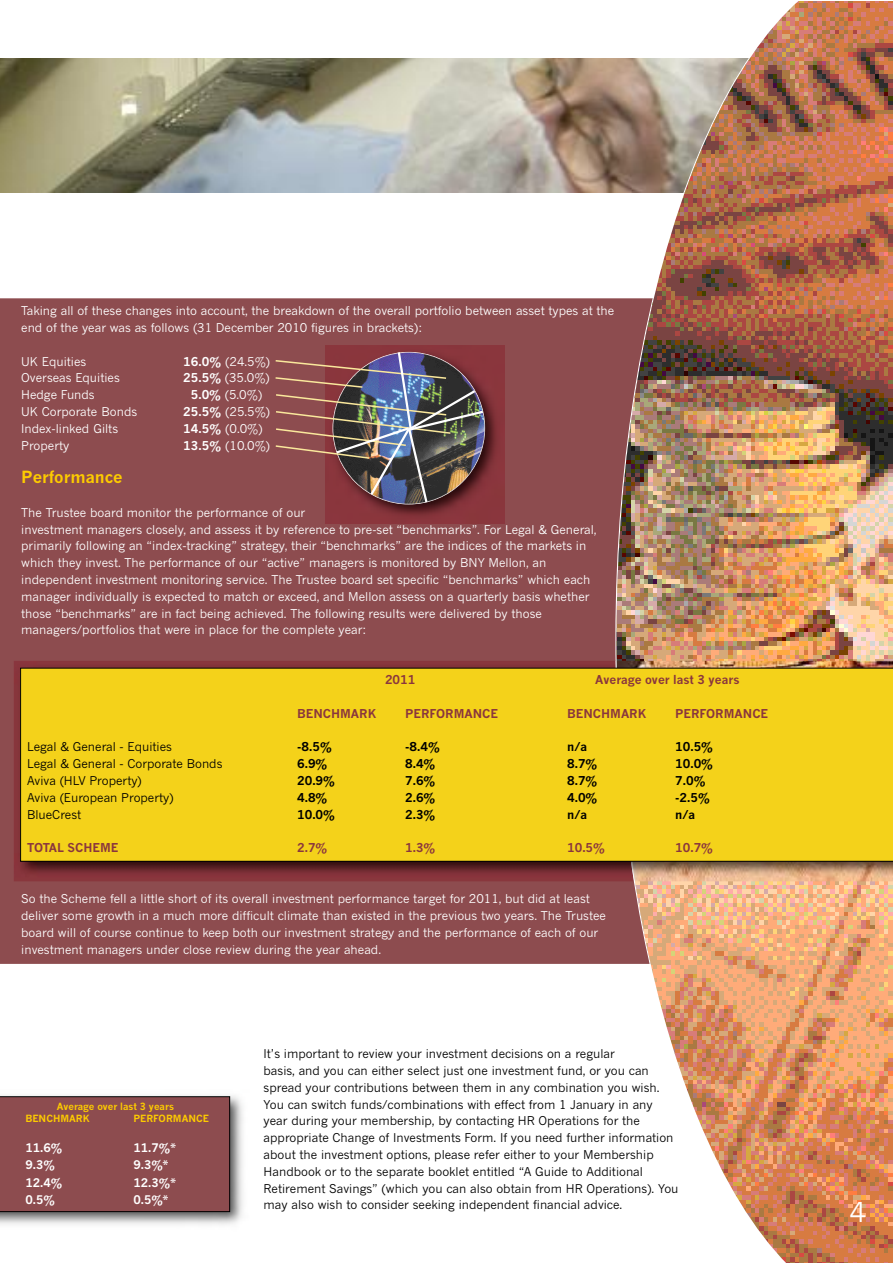
<style>
.page{position:relative;width:893px;height:1263px;background:#fff}
.page>*{position:absolute;margin:0;border:0;box-sizing:border-box;transform-origin:0 0}
.t1{font:27px "News Gothic";color:#fff}
.t2{font:700 16.5px "News Gothic";color:#fdcb00}
.t3{font:12px/16.8px "News Gothic";color:#fff}
.t4{font:12px/16.8px "News Gothic";color:#000}
.t5{font:700 12px "News Gothic";color:#8a363d}
.t6{font:700 12px "News Gothic";color:#000}
.t7{font:700 11.7px "News Gothic";color:#fff}
.t8{font:700 9.75px/12px "News Gothic";color:#fdcb00}
.s1{font-weight:700}
</style>
<div class="page">
<img style="left:0;top:59px;width:615px;height:134px">
<div style="left:0;top:298px;width:615px;height:666px;background:#8d4c4f"></div>
<img style="left:0;top:1095px;width:243px;height:130px">
<div style="left:0;top:1096px;width:230px;height:116px;background:#8d4c4f"></div>
<img style="left:616px;top:1px;width:276px;height:1262px">
<img style="left:14px;top:661px;width:602px;height:220px">
<img style="left:617px;top:661px;width:275px;height:220px">
<div style="left:20px;top:668px;width:872px;height:194px;background:#f4d21a"></div>
<img style="left:326px;top:345px;width:178px;height:179px">
<img style="left:274px;top:350px;width:211px;height:155px">
<p class="t3" style="left:21px;top:302px;width:595px">Taking all of these changes into account, the breakdown of the overall portfolio between asset types at the end of the year was as follows (31 December 2010 figures in brackets):</p>
<p class="t3" style="left:21px;top:353px;width:67px">UK Equities</p>
<p class="t3" style="left:183px;top:353px;width:88px"><span class="s1">16.0%</span> (24.5%)</p>
<p class="t3" style="left:21px;top:369px;width:100px">Overseas Equities</p>
<p class="t3" style="left:183px;top:369px;width:88px"><span class="s1">25.5%</span> (35.0%)</p>
<p class="t3" style="left:21px;top:386px;width:75px">Hedge Funds</p>
<p class="t3" style="left:191px;top:386px;width:73px"><span class="s1">5.0%</span> (5.0%)</p>
<p class="t3" style="left:21px;top:403px;width:117px">UK Corporate Bonds</p>
<p class="t3" style="left:183px;top:403px;width:88px"><span class="s1">25.5%</span> (25.5%)</p>
<p class="t3" style="left:21px;top:420px;width:98px">Index-linked Gilts</p>
<p class="t3" style="left:183px;top:420px;width:81px"><span class="s1">14.5%</span> (0.0%)</p>
<p class="t3" style="left:21px;top:437px;width:50px">Property</p>
<p class="t3" style="left:183px;top:437px;width:88px"><span class="s1">13.5%</span> (10.0%)</p>
<h2 class="t2" style="left:21px;top:467px;width:103px">Performance</h2>
<p class="t3" style="left:21px;top:504px;width:577px">The Trustee board monitor the performance of our<br>investment managers closely, and assess it by reference to pre-set “benchmarks”. For Legal &amp; General, primarily following an “index-tracking” strategy, their “benchmarks” are the indices of the markets in which they invest. The performance of our “active” managers is monitored by BNY Mellon, an independent investment monitoring service. The Trustee board set specific “benchmarks” which each manager individually is expected to match or exceed, and Mellon assess on a quarterly basis whether those “benchmarks” are in fact being achieved. The following results were delivered by those managers/portfolios that were in place for the complete year:</p>
<p class="t5" style="left:385px;top:672px;width:32px">2011</p>
<p class="t5" style="left:595px;top:672px;width:146px">Average over last 3 years</p>
<p class="t5" style="left:297px;top:706px;width:81px">BENCHMARK</p>
<p class="t5" style="left:405px;top:706px;width:94px">PERFORMANCE</p>
<p class="t5" style="left:567px;top:706px;width:81px">BENCHMARK</p>
<p class="t5" style="left:675px;top:706px;width:94px">PERFORMANCE</p>
<p class="t4" style="left:27px;top:738px;width:146px">Legal &amp; General - Equities</p>
<p class="t6" style="left:297px;top:739px;width:36px">-8.5%</p>
<p class="t6" style="left:405px;top:739px;width:36px">-8.4%</p>
<p class="t6" style="left:567px;top:739px;width:22px">n/a</p>
<p class="t6" style="left:675px;top:739px;width:39px">10.5%</p>
<p class="t4" style="left:27px;top:755px;width:197px">Legal &amp; General - Corporate Bonds</p>
<p class="t6" style="left:297px;top:756px;width:32px">6.9%</p>
<p class="t6" style="left:405px;top:756px;width:32px">8.4%</p>
<p class="t6" style="left:567px;top:756px;width:32px">8.7%</p>
<p class="t6" style="left:675px;top:756px;width:39px">10.0%</p>
<p class="t4" style="left:27px;top:772px;width:116px">Aviva (HLV Property)</p>
<p class="t6" style="left:297px;top:773px;width:39px">20.9%</p>
<p class="t6" style="left:405px;top:773px;width:32px">7.6%</p>
<p class="t6" style="left:567px;top:773px;width:32px">8.7%</p>
<p class="t6" style="left:675px;top:773px;width:32px">7.0%</p>
<p class="t4" style="left:27px;top:789px;width:148px">Aviva (European Property)</p>
<p class="t6" style="left:297px;top:790px;width:32px">4.8%</p>
<p class="t6" style="left:405px;top:790px;width:32px">2.6%</p>
<p class="t6" style="left:567px;top:790px;width:32px">4.0%</p>
<p class="t6" style="left:675px;top:790px;width:36px">-2.5%</p>
<p class="t4" style="left:27px;top:805px;width:56px">BlueCrest</p>
<p class="t6" style="left:297px;top:807px;width:39px">10.0%</p>
<p class="t6" style="left:405px;top:807px;width:32px">2.3%</p>
<p class="t6" style="left:567px;top:807px;width:22px">n/a</p>
<p class="t6" style="left:675px;top:807px;width:22px">n/a</p>
<p class="t5" style="left:27px;top:840px;width:93px">TOTAL SCHEME</p>
<p class="t5" style="left:297px;top:840px;width:32px">2.7%</p>
<p class="t5" style="left:405px;top:840px;width:32px">1.3%</p>
<p class="t5" style="left:567px;top:840px;width:39px">10.5%</p>
<p class="t5" style="left:675px;top:840px;width:39px">10.7%</p>
<p class="t3" style="left:21px;top:890px;width:586px">So the Scheme fell a little short of its overall investment performance target for 2011, but did at least deliver some growth in a much more difficult climate than existed in the previous two years. The Trustee board will of course continue to keep both our investment strategy and the performance of each of our investment managers under close review during the year ahead.</p>
<p class="t8" style="left:25px;top:1101px;width:150px;text-indent:31px">Average over last 3 years<br>BENCHMARK</p>
<p class="t8" style="left:133px;top:1113px;width:77px">PERFORMANCE</p>
<p class="t7" style="left:25px;top:1140px;width:38px">11.6%</p>
<p class="t7" style="left:133px;top:1140px;width:44px">11.7%*</p>
<p class="t7" style="left:25px;top:1158px;width:31px">9.3%</p>
<p class="t7" style="left:133px;top:1158px;width:36px">9.3%*</p>
<p class="t7" style="left:25px;top:1175px;width:38px">12.4%</p>
<p class="t7" style="left:133px;top:1175px;width:44px">12.3%*</p>
<p class="t7" style="left:25px;top:1192px;width:31px">0.5%</p>
<p class="t7" style="left:133px;top:1192px;width:36px">0.5%*</p>
<p class="t4" style="left:264px;top:1045px;width:416px">It’s important to review your investment decisions on a regular<br>basis, and you can either select just one investment fund, or you can spread your contributions between them in any combination you wish.<br>You can switch funds/combinations with effect from 1 January in any year during your membership, by contacting HR Operations for the appropriate Change of Investments Form. If you need further information about the investment options, please refer either to your Membership Handbook or to the separate booklet entitled “A Guide to Additional Retirement Savings” (which you can also obtain from HR Operations). You may also wish to consider seeking independent financial advice.</p>
<h1 class="t1" style="left:849px;top:1196px;width:18px">4</h1>
</div>
